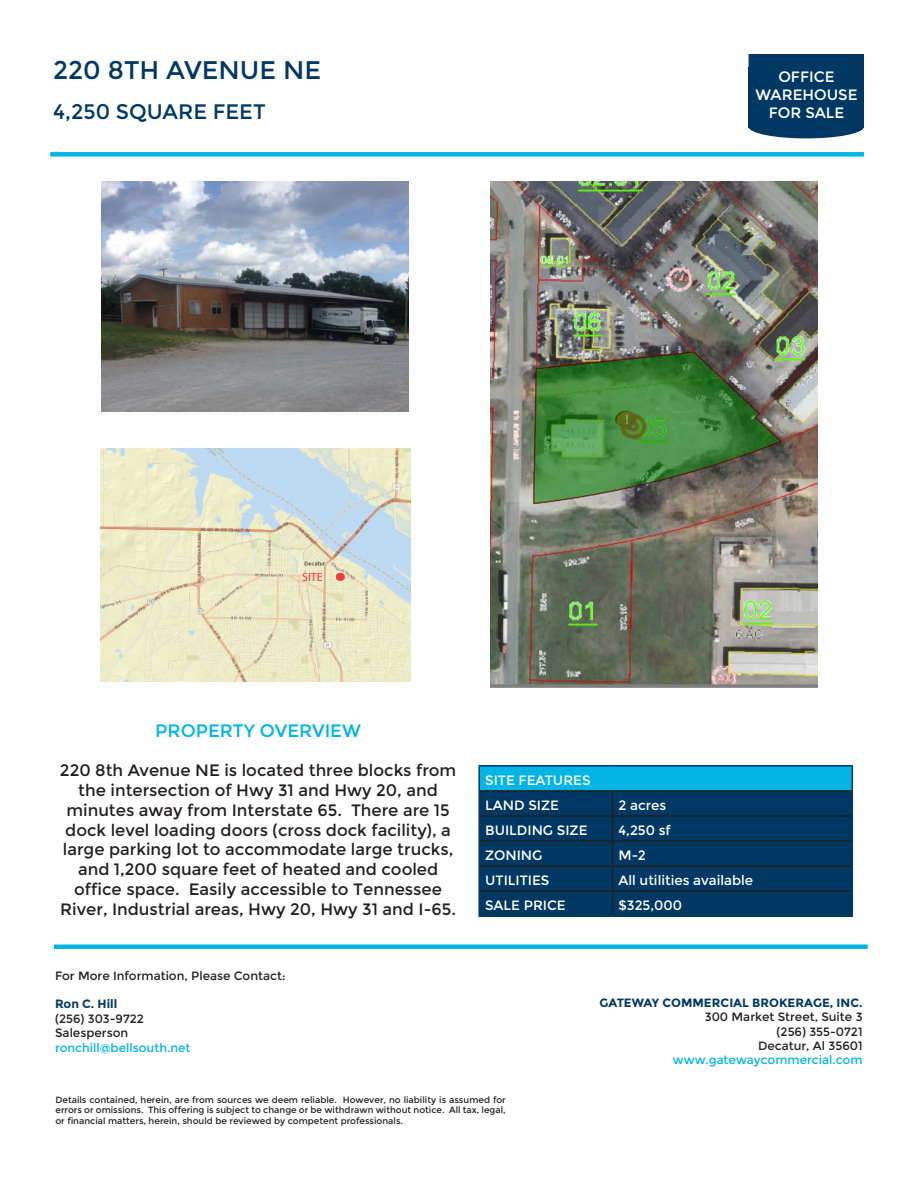
<style>
.page{position:relative;width:918px;height:1188px;background:#fff}
.page>*{position:absolute;margin:0;border:0;box-sizing:border-box;transform-origin:0 0}
.t1{font:25.5px "Montserrat";color:#003864}
.t2{font:21px "Montserrat";color:#003864}
.t3{font:18px "Montserrat";color:#00b5e6}
.t4{font:16.5px/19.8px "Montserrat";color:#231f20;text-align:center}
.t5{font:15px "Montserrat";color:#fff}
.t6{font:13.5px "Montserrat";color:#fff}
.t7{font:12px/14.4px "Montserrat";color:#231f20}
.t8{font:12px "Montserrat";color:#00b5e6}
.t9{font:700 12px "Montserrat";color:#003864}
.t10{font:12px "Myriad Pro";color:#ee3a41}
.t11{font:9px/10.8px "Montserrat";color:#231f20;text-align:justify}
</style>
<div class="page">
<div style="left:749px;top:54px;width:115px;height:73px;background:#003864"></div>
<div style="left:749px;top:115px;width:114px;height:23px;background:#003864;border-radius:50%"></div>
<div style="left:749px;top:114px;width:115px;height:24px;border:2px solid #003864;border-radius:50%"></div>
<div style="left:749px;top:67px;width:115px;height:61px;background:#003864"></div>
<div style="left:479px;top:766px;width:373px;height:25px;background:#00b5e6"></div>
<div style="left:480px;top:792px;width:372px;height:124px;background:#003864"></div>
<hr style="left:478px;top:765px;width:135px;height:2px;background:#003864">
<hr style="left:478px;top:767px;width:2px;height:24px;background:#003864">
<hr style="left:613px;top:765px;width:240px;height:2px;background:#003864">
<hr style="left:478px;top:791px;width:2px;height:25px;background:#003864">
<hr style="left:478px;top:816px;width:2px;height:25px;background:#003864">
<hr style="left:478px;top:841px;width:2px;height:25px;background:#003864">
<hr style="left:478px;top:866px;width:2px;height:25px;background:#003864">
<hr style="left:478px;top:891px;width:2px;height:25px;background:#003864">
<svg style="left:852px;top:767px;width:1px;height:149px"></svg>
<hr style="left:478px;top:916px;width:135px;height:1px;background:#003864">
<hr style="left:613px;top:916px;width:240px;height:1px;background:#003864">
<hr style="left:480px;top:790px;width:133px;height:2px;background:#231f20">
<hr style="left:613px;top:790px;width:239px;height:2px;background:#231f20">
<hr style="left:480px;top:815px;width:133px;height:2px;background:#231f20">
<hr style="left:613px;top:815px;width:239px;height:2px;background:#231f20">
<hr style="left:480px;top:840px;width:133px;height:2px;background:#231f20">
<hr style="left:613px;top:840px;width:239px;height:2px;background:#231f20">
<hr style="left:480px;top:865px;width:133px;height:2px;background:#231f20">
<hr style="left:613px;top:865px;width:239px;height:2px;background:#231f20">
<hr style="left:480px;top:890px;width:133px;height:2px;background:#231f20">
<hr style="left:613px;top:890px;width:239px;height:2px;background:#231f20">
<svg style="left:612px;top:792px;width:1px;height:124px"></svg>
<div style="left:50px;top:152px;width:814px;height:5px;background:#00b5e6"></div>
<div style="left:54px;top:944px;width:814px;height:5px;background:#00b5e6"></div>
<img style="left:491px;top:181px;width:326px;height:506px">
<img style="left:102px;top:181px;width:307px;height:231px">
<img style="left:101px;top:449px;width:309px;height:232px">
<div style="left:336px;top:573px;width:9px;height:8px;border:4px solid #ee3a41;border-radius:50%"></div>
<p class="t1" style="left:53px;top:56px;width:269px">220 8TH AVENUE NE</p>
<p class="t2" style="left:53px;top:99px;width:214px">4,250 SQUARE FEET</p>
<p class="t5" style="left:778px;top:68px;width:58px">OFFICE</p>
<p class="t5" style="left:755px;top:86px;width:104px">WAREHOUSE</p>
<p class="t5" style="left:769px;top:104px;width:77px">FOR SALE</p>
<p class="t10" style="left:302px;top:569px;width:22px">SITE</p>
<p class="t3" style="left:155px;top:720px;width:207px">PROPERTY OVERVIEW</p>
<p class="t4" style="left:60px;top:761px;width:398px">220 8th Avenue NE is located three blocks from the intersection of Hwy 31 and Hwy 20, and minutes away from Interstate 65. There are 15 dock level loading doors (cross dock facility), a large parking lot to accommodate large trucks, and 1,200 square feet of heated and cooled office space. Easily accessible to Tennessee River, Industrial areas, Hwy 20, Hwy 31 and I-65.</p>
<p class="t7" style="left:55px;top:968px;width:232px">For More Information, Please Contact:</p>
<p class="t9" style="left:55px;top:997px;width:64px">Ron C. Hill</p>
<p class="t7" style="left:55px;top:1012px;width:90px">(256) 303-9722<br>Salesperson</p>
<p class="t8" style="left:55px;top:1040px;width:137px">ronchill@bellsouth.net</p>
<p class="t6" style="left:485px;top:772px;width:107px">SITE FEATURES</p>
<p class="t6" style="left:485px;top:797px;width:75px">LAND SIZE</p>
<p class="t6" style="left:619px;top:797px;width:49px">2 acres</p>
<p class="t6" style="left:485px;top:822px;width:104px">BUILDING SIZE</p>
<p class="t6" style="left:619px;top:822px;width:54px">4,250 sf</p>
<p class="t6" style="left:485px;top:848px;width:59px">ZONING</p>
<p class="t6" style="left:619px;top:848px;width:29px">M-2</p>
<p class="t6" style="left:485px;top:873px;width:66px">UTILITIES</p>
<p class="t6" style="left:619px;top:873px;width:136px">All utilities available</p>
<p class="t6" style="left:485px;top:898px;width:82px">SALE PRICE</p>
<p class="t6" style="left:619px;top:898px;width:65px">$325,000</p>
<p class="t9" style="left:599px;top:995px;width:265px">GATEWAY COMMERCIAL BROKERAGE, INC.</p>
<p class="t7" style="left:705px;top:1010px;width:159px;text-align:right">300 Market Street, Suite 3 (256) 355-0721<br>Decatur, Al 35601</p>
<p class="t8" style="left:673px;top:1053px;width:191px">www.gatewaycommercial.com</p>
<p class="t11" style="left:55px;top:1094px;width:452px">Details contained, herein, are from sources we deem reliable. However, no liability is assumed for errors or omissions. This offering is subject to change or be withdrawn without notice. All tax, legal, or financial matters, herein, should be reviewed by competent professionals.</p>
</div>
